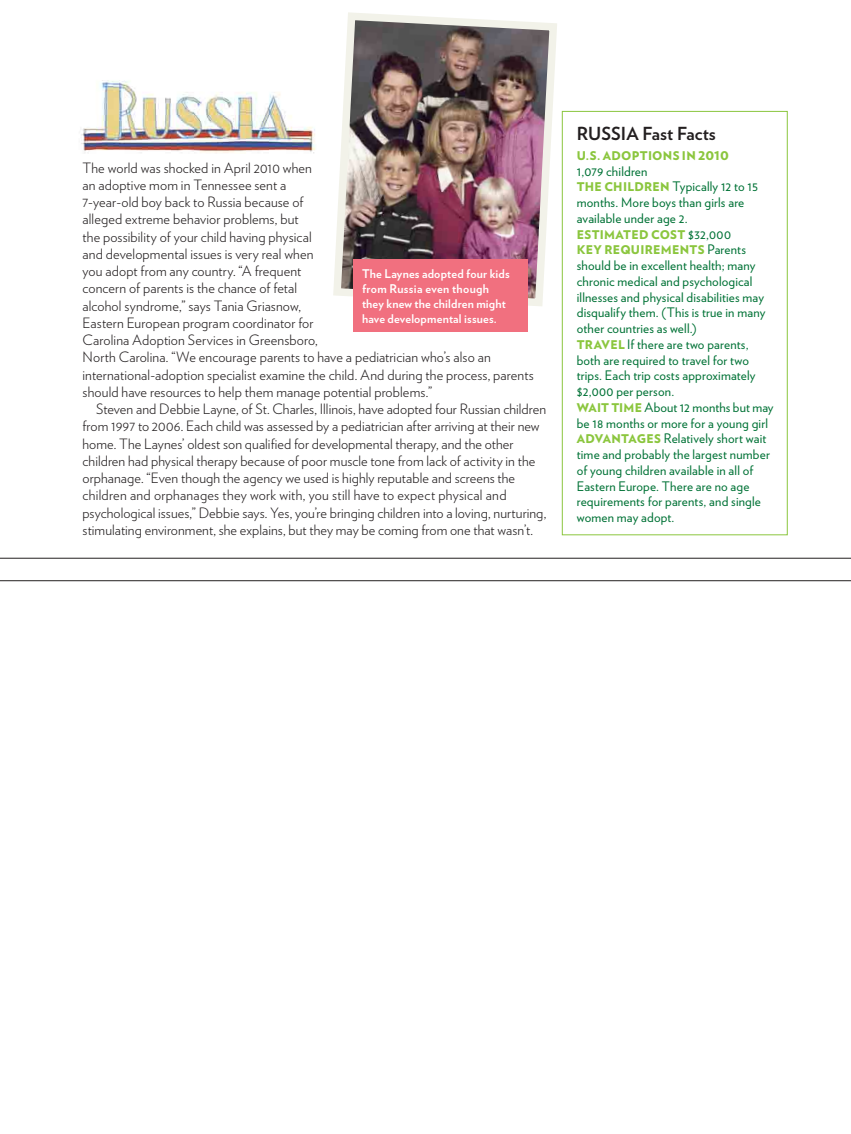
<style>
.page{position:relative;width:851px;height:1134px;background:#fff}
.page>*{position:absolute;margin:0;border:0;box-sizing:border-box;transform-origin:0 0}
.t1{font:700 18px "Verlag";letter-spacing:.005em;color:#231f20}
.t2{font:300 14.25px/17.2px "Verlag";letter-spacing:.005em;color:#231f20}
.t3{font:13.2px/15.8px "Verlag";letter-spacing:.015em;color:#007236}
.t4{font:700 12px/15px "Verlag";letter-spacing:.015em;color:#fff}
.t5{font:900 12px/15.8px "Verlag";color:#8bc63e}
.s1{font-weight:900;font-size:12px;color:#8bc63e}
.s2{font-weight:400;font-size:13.2px;color:#007236}
</style>
<div class="page">
<div style="left:562px;top:111px;width:225px;height:424px;border:1px solid #8bc63e"></div>
<img style="left:333px;top:12px;width:224px;height:298px">
<div style="left:353px;top:260px;width:174px;height:72px;background:#f1707f"></div>
<hr style="left:0;top:558px;width:850px;height:1px;background:#231f20">
<hr style="left:0;top:580px;width:850px;height:1px;background:#231f20">
<img style="left:81px;top:80px;width:235px;height:73px">
<p class="t2" style="left:82px;top:158px;width:453px">The world was shocked in April 2010 when<br>an adoptive mom in Tennessee sent a<br>7-year-old boy back to Russia because of<br>alleged extreme behavior problems, but<br>the possibility of your child having physical<br>and developmental issues is very real when<br>you adopt from any country. “A frequent<br>concern of parents is the chance of fetal<br>alcohol syndrome,” says Tania Griasnow,<br>Eastern European program coordinator for<br>Carolina Adoption Services in Greensboro,<br>North Carolina. “We encourage parents to have a pediatrician who’s also an international-adoption specialist examine the child. And during the process, parents should have resources to help them manage potential problems.”</p>
<p class="t2" style="left:82px;top:400px;width:465px;text-indent:13px">Steven and Debbie Layne, of St. Charles, Illinois, have adopted four Russian children from 1997 to 2006. Each child was assessed by a pediatrician after arriving at their new home. The Laynes’ oldest son qualified for developmental therapy, and the other children had physical therapy because of poor muscle tone from lack of activity in the orphanage. “Even though the agency we used is highly reputable and screens the children and orphanages they work with, you still have to expect physical and psychological issues,” Debbie says. Yes, you’re bringing children into a loving, nurturing, stimulating environment, she explains, but they may be coming from one that wasn’t.</p>
<p class="t4" style="left:362px;top:266px;width:149px">The Laynes adopted four kids from Russia even though they knew the children might have developmental issues.</p>
<p class="t1" style="left:576px;top:119px;width:140px">RUSSIA Fast Facts</p>
<p class="t5" style="left:576px;top:147px;width:153px">U.S. ADOPTIONS IN 2010</p>
<p class="t3" style="left:576px;top:162px;width:183px">1,079 children<br><span class="s1">THE CHILDREN</span> Typically 12 to 15 months. More boys than girls are available under age 2.</p>
<p class="t5" style="left:576px;top:226px;width:171px">ESTIMATED COST <span class="s2">$32,000<br></span>KEY REQUIREMENTS <span class="s2">Parents</span></p>
<p class="t3" style="left:576px;top:257px;width:198px">should be in excellent health; many chronic medical and psychological illnesses and physical disabilities may disqualify them. (This is true in many other countries as well.)<br><span class="s1">TRAVEL</span> If there are two parents, both are required to travel for two trips. Each trip costs approximately $2,000 per person.<br><span class="s1">WAIT TIME</span> About 12 months but may be 18 months or more for a young girl<br><span class="s1">ADVANTAGES</span> Relatively short wait time and probably the largest number of young children available in all of<br>Eastern Europe. There are no age requirements for parents, and single women may adopt.</p>
</div>
